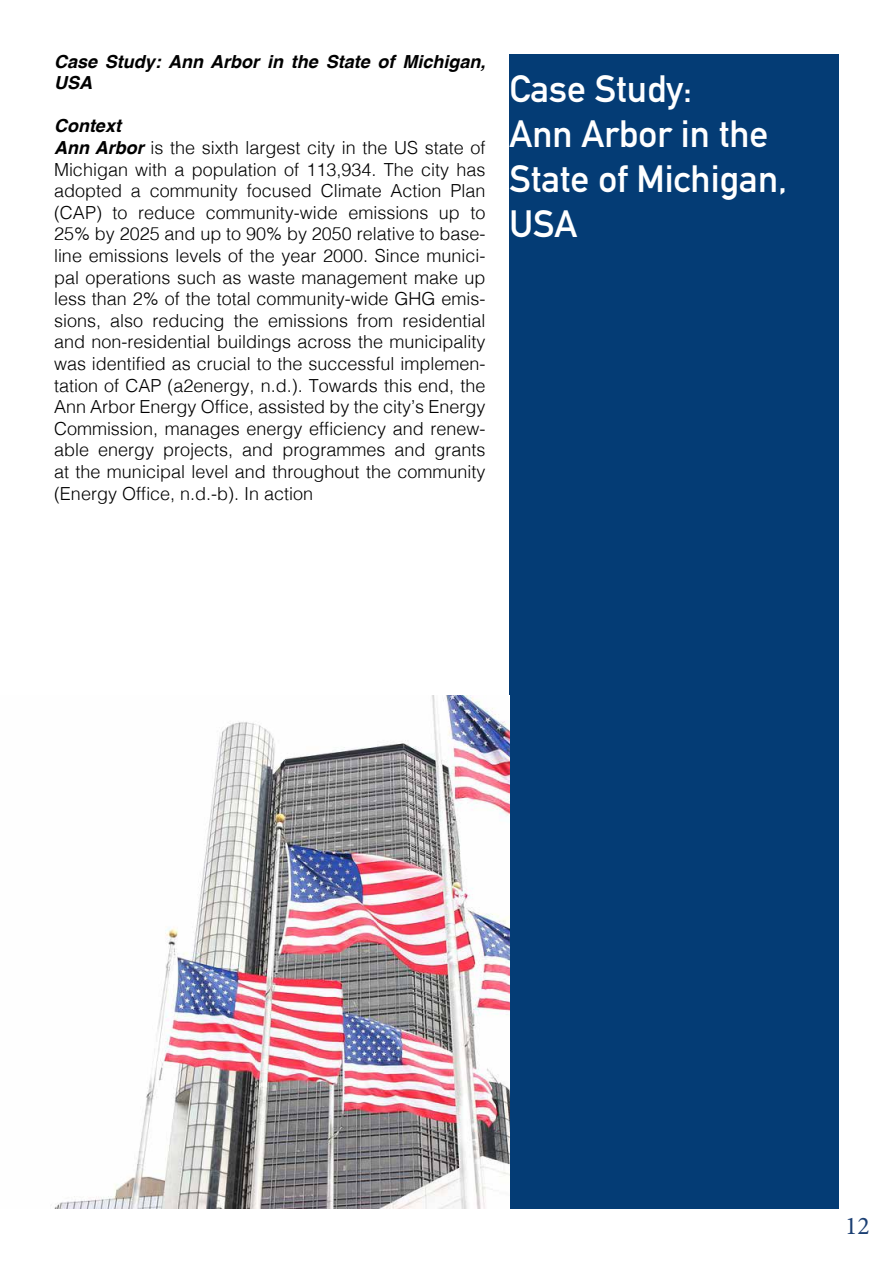
<style>
.page{position:relative;width:893px;height:1263px;background:#fff}
.page>*{position:absolute;margin:0;border:0;box-sizing:border-box;transform-origin:0 0}
.t1{font:700 37.5px/45px "DIN Alternate";color:#fff}
.t2{font:25.5px "Minion Pro";color:#1b3f73}
.t3{font:300 18px/21.6px "Helvetica";color:#000}
.t4{font:italic 700 18px/21.6px "Helvetica";color:#000}
.s1{font-weight:700;font-style:italic}
</style>
<div class="page">
<div style="left:509px;top:54px;width:330px;height:1155px;background:#043c75"></div>
<img style="left:54px;top:696px;width:455px;height:513px">
<p class="t4" style="left:54px;top:50px;width:433px">Case Study: Ann Arbor in the State of Michigan,<br>USA</p>
<p class="t3" style="left:54px;top:114px;width:433px"><span class="s1">Context<br>Ann Arbor</span> is the sixth largest city in the US state of Michigan with a population of 113,934. The city has adopted a community focused Climate Action Plan (CAP) to reduce community-wide emissions up to 25% by 2025 and up to 90% by 2050 relative to base&shy;line emissions levels of the year 2000. Since munici&shy;pal operations such as waste management make up less than 2% of the total community-wide GHG emis&shy;sions, also reducing the emissions from residential and non-residential buildings across the municipality was identified as crucial to the successful implemen&shy;tation of CAP (a2energy, n.d.). Towards this end, the Ann Arbor Energy Office, assisted by the city’s Energy Commission, manages energy efficiency and renew&shy;able energy projects, and programmes and grants at the municipal level and throughout the community (Energy Office, n.d.-b). In action</p>
<h1 class="t1" style="left:509px;top:64px;width:279px">Case Study:<br>Ann Arbor in the<br>State of Michigan,<br>USA</h1>
<h2 class="t2" style="left:845px;top:1208px;width:26px">12</h2>
</div>
